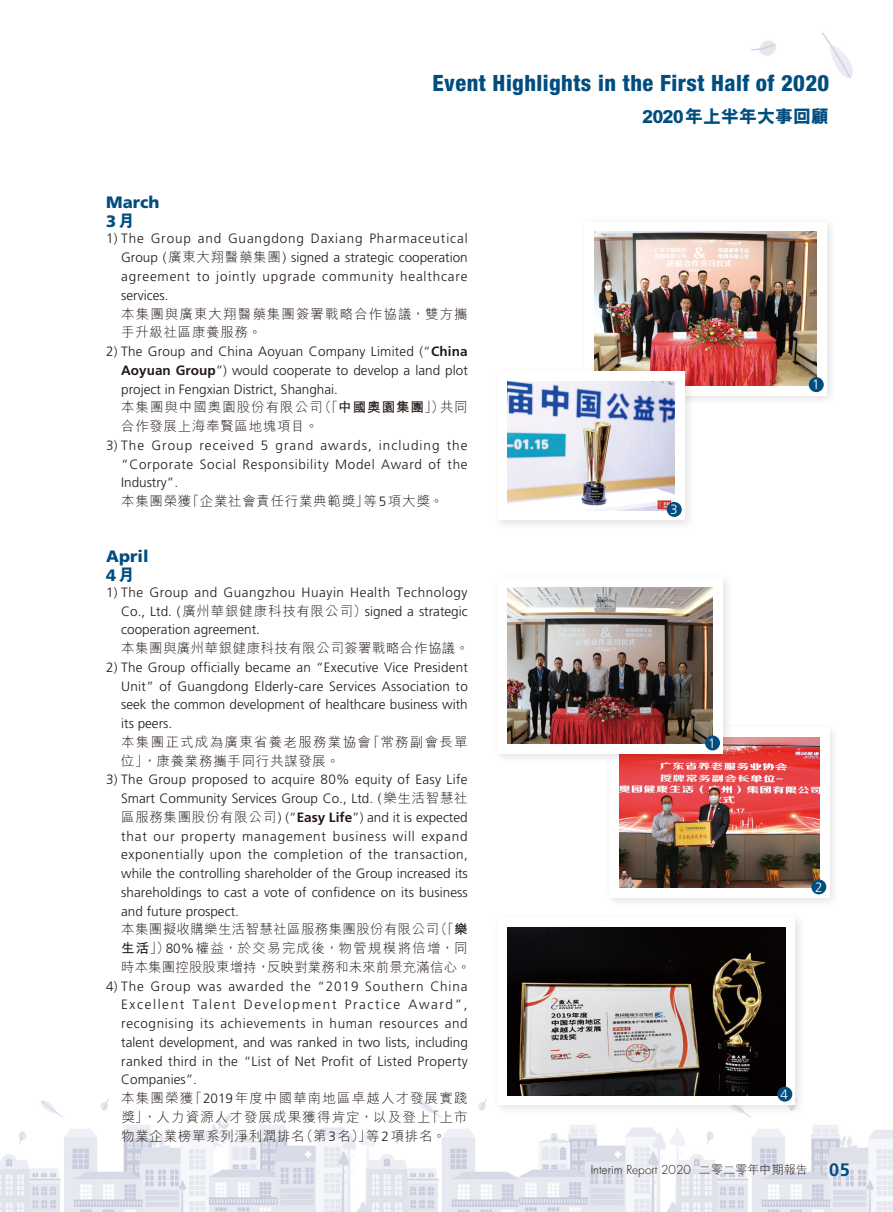
<style>
.page{position:relative;width:893px;height:1212px;background:#fff}
.page>*{position:absolute;margin:0;border:0;box-sizing:border-box;transform-origin:0 0}
.t1{font:800 condensed 22.5px "Helvetica Neue LT Std";letter-spacing:.02em;color:#004d80}
.t2{font:800 18px "M Hei HK";color:#004d80}
.t3{font:900 16.5px/18.8px "Frutiger LT Std";color:#004d80}
.t4{font:300 13.5px/18.8px "Frutiger LT Std";color:#231916;text-align:justify}
.t5{font:300 13.5px/18.8px "M Hei HK";letter-spacing:.05em;color:#231916;text-align:justify}
.t6{font:300 13.5px/18.8px "M Hei HK";letter-spacing:.025em;color:#231916}
.t7{font:300 13.5px/18.8px "M Hei HK";letter-spacing:.07em;color:#231916}
.t8{font:300 13.5px/18.8px "M Hei HK";letter-spacing:.095em;color:#231916}
.t9{font:300 13.5px/18.8px "M Hei HK";letter-spacing:.08em;color:#231916}
.t10{font:300 13.5px "Frutiger LT Std";color:#fff}
.t11{font:300 12px "Futura Std";color:#231916}
.s1{font-family:"M Hei HK";font-weight:800}
.s2{font-family:"M Hei HK"}
.s3{font-weight:700}
.s4{font-family:"Frutiger LT Std"}
.s5{font-family:"Frutiger LT Std";font-weight:700;font-size:18px;color:#004d80}
</style>
<div class="page">
<img style="left:0;top:32px;width:893px;height:1180px">
<div style="left:579px;top:217px;width:259px;height:190px;background:#231916;opacity:.12"></div>
<div style="left:584px;top:222px;width:243px;height:173px;background:#fff"></div>
<img style="left:594px;top:232px;width:223px;height:153px">
<div style="left:604px;top:722px;width:236px;height:187px;background:#231916;opacity:.12"></div>
<div style="left:609px;top:727px;width:220px;height:171px;background:#fff"></div>
<div style="left:492px;top:912px;width:315px;height:204px;background:#231916;opacity:.12"></div>
<div style="left:497px;top:917px;width:298px;height:188px;background:#fff"></div>
<img style="left:619px;top:737px;width:200px;height:151px">
<img style="left:507px;top:927px;width:278px;height:168px">
<div style="left:492px;top:367px;width:204px;height:164px;background:#231916;opacity:.12"></div>
<div style="left:497px;top:372px;width:188px;height:148px;background:#fff"></div>
<img style="left:507px;top:381px;width:168px;height:129px">
<div style="left:492px;top:572px;width:242px;height:193px;background:#231916;opacity:.12"></div>
<div style="left:497px;top:578px;width:226px;height:176px;background:#fff"></div>
<img style="left:507px;top:587px;width:206px;height:157px">
<div style="left:667px;top:502px;width:15px;height:15px;background:#004d80;border-radius:50%"></div>
<div style="left:777px;top:1087px;width:15px;height:14px;background:#004d80;border-radius:50%"></div>
<div style="left:809px;top:377px;width:15px;height:15px;background:#004d80;border-radius:50%"></div>
<div style="left:705px;top:735px;width:15px;height:15px;background:#004d80;border-radius:50%"></div>
<div style="left:811px;top:879px;width:15px;height:15px;background:#004d80;border-radius:50%"></div>
<h1 class="t1" style="left:432px;top:69px;width:398px">Event Highlights in the First Half of 2020</h1>
<h2 class="t2" style="left:642px;top:108px;width:188px">2020年上半年大事回顧</h2>
<p class="t3" style="left:106px;top:193px;width:55px">March<br>3<span class="s1">月</span></p>
<p class="t4" style="left:121px;top:229px;width:348px;text-indent:-15px">1) The Group and Guangdong Daxiang Pharmaceutical Group (<span class="s2">廣東大翔醫藥集團</span>) signed a strategic cooperation agreement to jointly upgrade community healthcare services.</p>
<p class="t9" style="left:121px;top:304px;width:348px">本集團與廣東大翔醫藥集團簽署戰略合作協議，雙方攜手升級社區康養服務。</p>
<p class="t4" style="left:121px;top:342px;width:348px;text-indent:-15px">2) The Group and China Aoyuan Company Limited (“<span class="s3">China Aoyuan Group</span>”) would cooperate to develop a land plot project in Fengxian District, Shanghai.</p>
<p class="t7" style="left:121px;top:398px;width:348px">本集團與中國奧園股份有限公司（「<span class="s3">中國奧園集團</span>」）共同合作發展上海奉賢區地塊項目。</p>
<p class="t4" style="left:121px;top:436px;width:348px;text-indent:-15px">3) The Group received 5 grand awards, including the “Corporate Social Responsibility Model Award of the Industry”.</p>
<p class="t5" style="left:121px;top:492px;width:324px">本集團榮獲「企業社會責任行業典範獎」等<span class="s4">5</span>項大獎。</p>
<p class="t3" style="left:106px;top:547px;width:44px">April<br>4<span class="s1">月</span></p>
<p class="t4" style="left:121px;top:583px;width:348px;text-indent:-15px">1) The Group and Guangzhou Huayin Health Technology Co., Ltd. (<span class="s2">廣州華銀健康科技有限公司）</span>signed a strategic cooperation agreement.</p>
<p class="t5" style="left:121px;top:638px;width:349px">本集團與廣州華銀健康科技有限公司簽署戰略合作協議。</p>
<p class="t4" style="left:121px;top:658px;width:348px;text-indent:-15px">2) The Group officially became an “Executive Vice President Unit” of Guangdong Elderly-care Services Association to seek the common development of healthcare business with its peers.</p>
<p class="t8" style="left:121px;top:732px;width:348px">本集團正式成為廣東省養老服務業協會「常務副會長單位」，康養業務攜手同行共謀發展。</p>
<p class="t4" style="left:121px;top:770px;width:348px;text-indent:-15px">3) The Group proposed to acquire 80% equity of Easy Life Smart Community Services Group Co., Ltd. (<span class="s2">樂生活智慧社區服務集團股份有限公司</span>) (“<span class="s3">Easy Life</span>”) and it is expected that our property management business will expand exponentially upon the completion of the transaction, while the controlling shareholder of the Group increased its shareholdings to cast a vote of confidence on its business and future prospect.</p>
<p class="t6" style="left:121px;top:920px;width:351px">本集團擬收購樂生活智慧社區服務集團股份有限公司（「<span class="s3">樂生活</span>」）<span class="s4">80%</span>權益，於交易完成後，物管規模將倍增，同時本集團控股股東增持，反映對業務和未來前景充滿信心。</p>
<p class="t4" style="left:121px;top:977px;width:348px;text-indent:-15px">4) The Group was awarded the “2019 Southern China Excellent Talent Development Practice Award”, recognising its achievements in human resources and talent development, and was ranked in two lists, including ranked third in the “List of Net Profit of Listed Property Companies”.</p>
<p class="t5" style="left:121px;top:1089px;width:348px">本集團榮獲「<span class="s4">2019</span>年度中國華南地區卓越人才發展實踐獎」，人力資源人才發展成果獲得肯定，以及登上「上市物業企業榜單系列淨利潤排名（第<span class="s4">3</span>名）」等<span class="s4">2</span>項排名。</p>
<p class="t10" style="left:670px;top:502px;width:9px">3</p>
<p class="t10" style="left:812px;top:377px;width:9px">1</p>
<p class="t10" style="left:708px;top:735px;width:9px">1</p>
<p class="t10" style="left:815px;top:879px;width:9px">2</p>
<p class="t10" style="left:781px;top:1086px;width:9px">4</p>
<p class="t11" style="left:591px;top:1162px;width:260px">Interim Report 2020 <span class="s2">二零二零年中期報告</span> <span class="s5">05</span></p>
</div>
